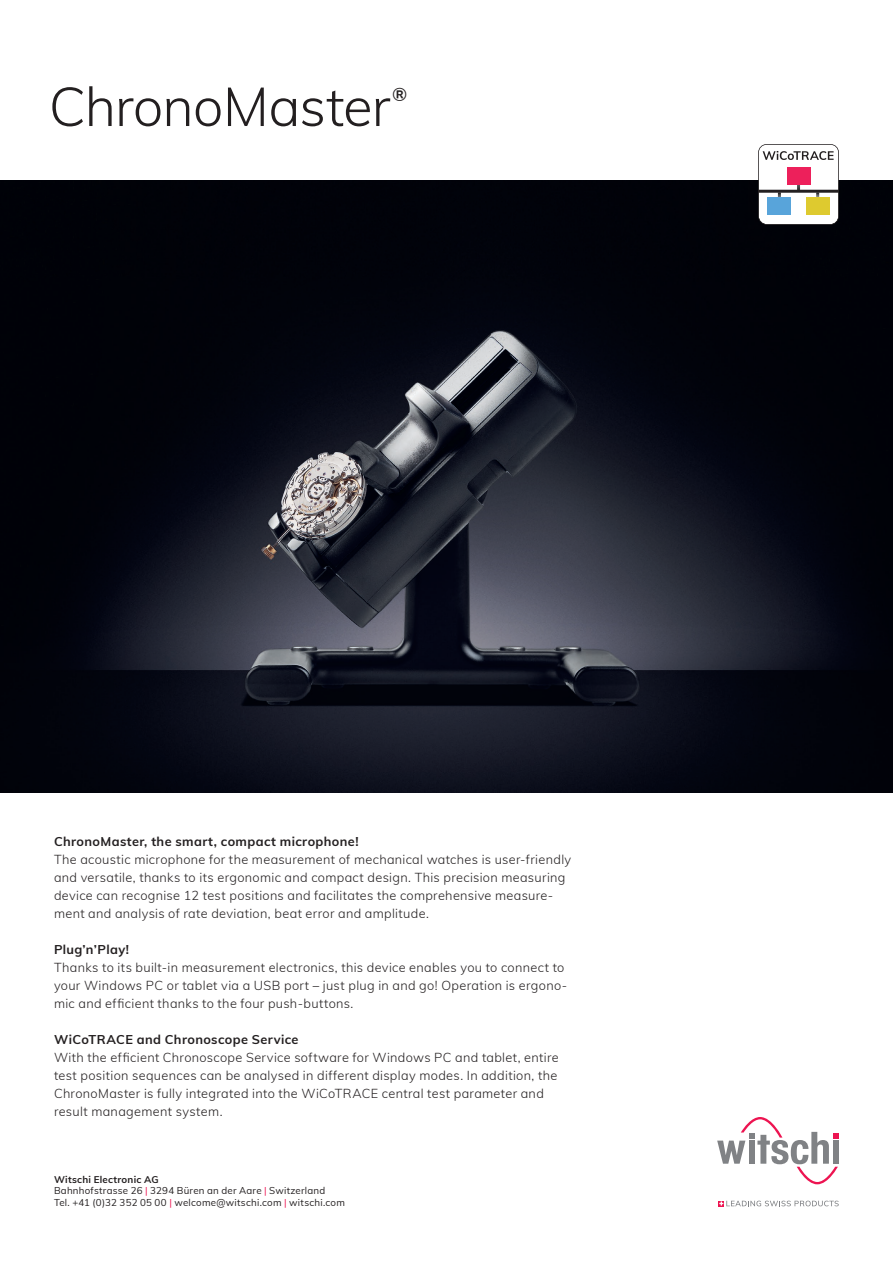
<style>
.page{position:relative;width:893px;height:1263px;background:#fff}
.page>*{position:absolute;margin:0;border:0;box-sizing:border-box;transform-origin:0 0}
.t1{font:300 54px "Muli";letter-spacing:-.015em;color:#231f20}
.t2{font:600 18.3px "Muli";color:#231f20}
.t3{font:300 12.75px/18px "Muli";letter-spacing:.025em;color:#231f20}
.t4{font:700 12.75px "Muli";letter-spacing:.03em;color:#231f20}
.t5{font:9.75px/11.7px "Muli";letter-spacing:.025em;color:#231f20}
.s1{font-weight:700}
.s2{color:#ed1451}
</style>
<div class="page">
<img style="left:0;top:180px;width:893px;height:612px">
<svg style="left:758px;top:144px;width:81px;height:81px"></svg>
<svg style="left:719px;top:1201px;width:120px;height:5px"></svg>
<svg style="left:717px;top:1117px;width:122px;height:67px"></svg>
<h1 class="t1" style="left:49px;top:67px;width:343px">ChronoMaster</h1>
<h2 class="t2" style="left:392px;top:81px;width:17px">®</h2>
<p class="t4" style="left:54px;top:832px;width:306px">ChronoMaster, the smart, compact microphone!</p>
<p class="t3" style="left:54px;top:850px;width:519px">The acoustic microphone for the measurement of mechanical watches is user-friendly and versatile, thanks to its ergonomic and compact design. This precision measuring device can recognise 12 test positions and facilitates the comprehensive measure&shy;ment and analysis of rate deviation, beat error and amplitude.</p>
<p class="t4" style="left:54px;top:940px;width:77px">Plug’n’Play!</p>
<p class="t3" style="left:54px;top:958px;width:515px">Thanks to its built-in measurement electronics, this device enables you to connect to your Windows PC or tablet via a USB port – just plug in and go! Operation is ergono&shy;mic and efficient thanks to the four push-buttons.</p>
<p class="t4" style="left:54px;top:1030px;width:246px">WiCoTRACE and Chronoscope Service</p>
<p class="t3" style="left:54px;top:1048px;width:506px">With the efficient Chronoscope Service software for Windows PC and tablet, entire test position sequences can be analysed in different display modes. In addition, the ChronoMaster is fully integrated into the WiCoTRACE central test parameter and result management system.</p>
<p class="t5" style="left:54px;top:1173px;width:292px"><span class="s1">Witschi Electronic AG<br></span>Bahnhofstrasse 26 <span class="s2">|</span> 3294 Büren an der Aare <span class="s2">|</span> Switzerland<br>Tel. +41 (0)32 352 05 00 <span class="s2">|</span> welcome@witschi.com <span class="s2">|</span> witschi.com</p>
</div>
